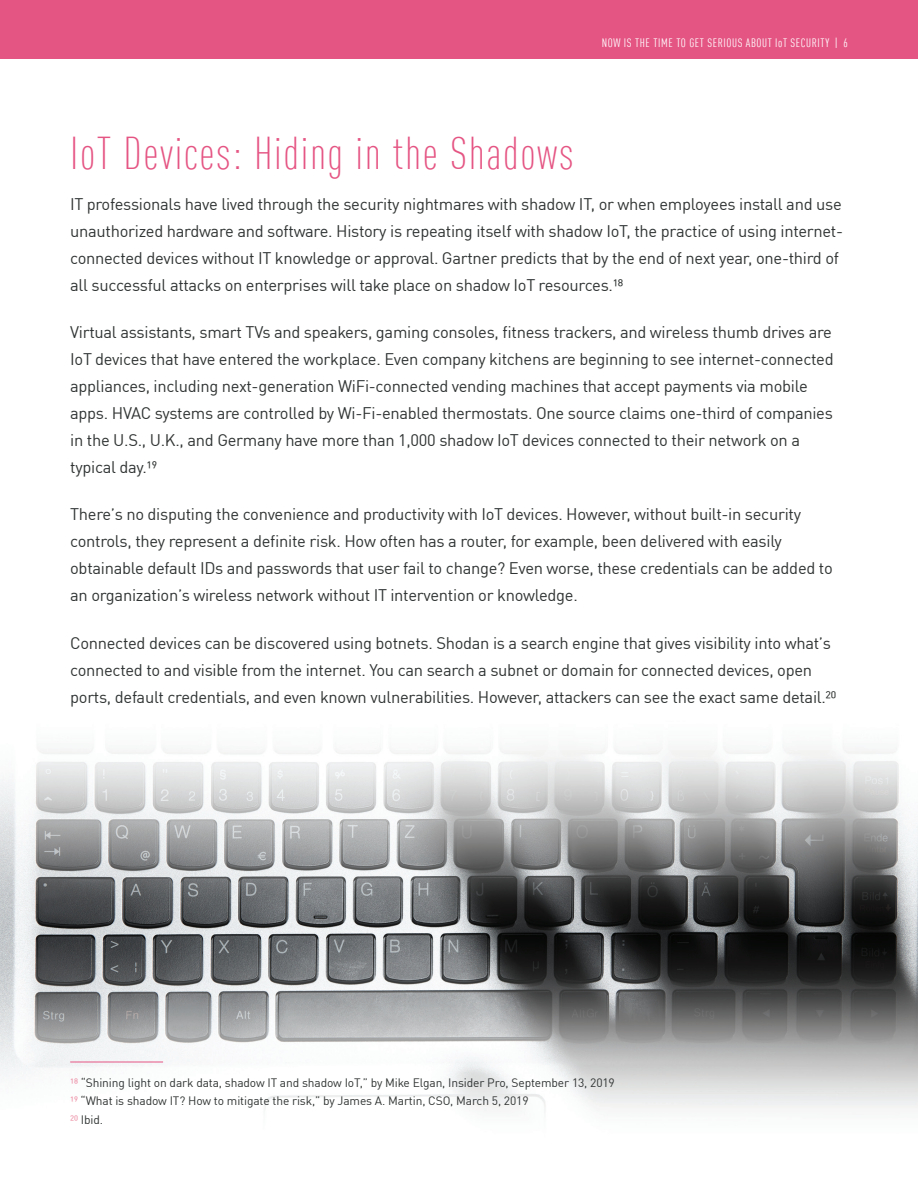
<style>
.page{position:relative;width:918px;height:1188px;background:#fff}
.page>*{position:absolute;margin:0;border:0;box-sizing:border-box;transform-origin:0 0}
.t1{font:300 condensed 45px "DIN Pro";letter-spacing:.035em;color:#e55584}
.t2{font:16.5px/27px "DIN Pro";letter-spacing:-.02em;color:#313434}
.t3{font:12px/18.8px "DIN Pro";letter-spacing:-.01em;color:#313434}
.t4{font:condensed 12px "DIN Pro";letter-spacing:.05em;color:#fff}
.s1{color:#ec8aa2}
</style>
<div class="page">
<div style="left:0;top:0;width:918px;height:58px;background:#e55584"></div>
<img style="left:0;top:747px;width:918px;height:365px">
<hr style="left:70px;top:1062px;width:93px;height:1px;background:#e55584">
<p class="t4" style="left:602px;top:34px;width:248px">NOW IS THE TIME TO GET SERIOUS ABOUT IoT SECURITY | 6</p>
<h1 class="t1" style="left:70px;top:123px;width:505px">IoT Devices: Hiding in the Shadows</h1>
<p class="t2" style="left:70px;top:189px;width:775px">IT professionals have lived through the security nightmares with shadow IT, or when employees install and use unauthorized hardware and software. History is repeating itself with shadow IoT, the practice of using internet&shy;connected devices without IT knowledge or approval. Gartner predicts that by the end of next year, one-third of all successful attacks on enterprises will take place on shadow IoT resources.18</p>
<p class="t2" style="left:70px;top:318px;width:765px">Virtual assistants, smart TVs and speakers, gaming consoles, fitness trackers, and wireless thumb drives are IoT devices that have entered the workplace. Even company kitchens are beginning to see internet-connected appliances, including next-generation WiFi-connected vending machines that accept payments via mobile apps. HVAC systems are controlled by Wi-Fi-enabled thermostats. One source claims one-third of companies in the U.S., U.K., and Germany have more than 1,000 shadow IoT devices connected to their network on a typical day.19</p>
<p class="t2" style="left:70px;top:500px;width:764px">There’s no disputing the convenience and productivity with IoT devices. However, without built-in security controls, they represent a definite risk. How often has a router, for example, been delivered with easily obtainable default IDs and passwords that user fail to change? Even worse, these credentials can be added to an organization’s wireless network without IT intervention or knowledge.</p>
<p class="t2" style="left:70px;top:628px;width:768px">Connected devices can be discovered using botnets. Shodan is a search engine that gives visibility into what’s connected to and visible from the internet. You can search a subnet or domain for connected devices, open ports, default credentials, and even known vulnerabilities. However, attackers can see the exact same detail.20</p>
<p class="t3" style="left:70px;top:1072px;width:546px"><span class="s1">18</span> “Shining light on dark data, shadow IT and shadow IoT,” by Mike Elgan, Insider Pro, September 13, 2019<br><span class="s1">19</span> “What is shadow IT? How to mitigate the risk,” by James A. Martin, CSO, March 5, 2019<br><span class="s1">20</span> Ibid.</p>
</div>
